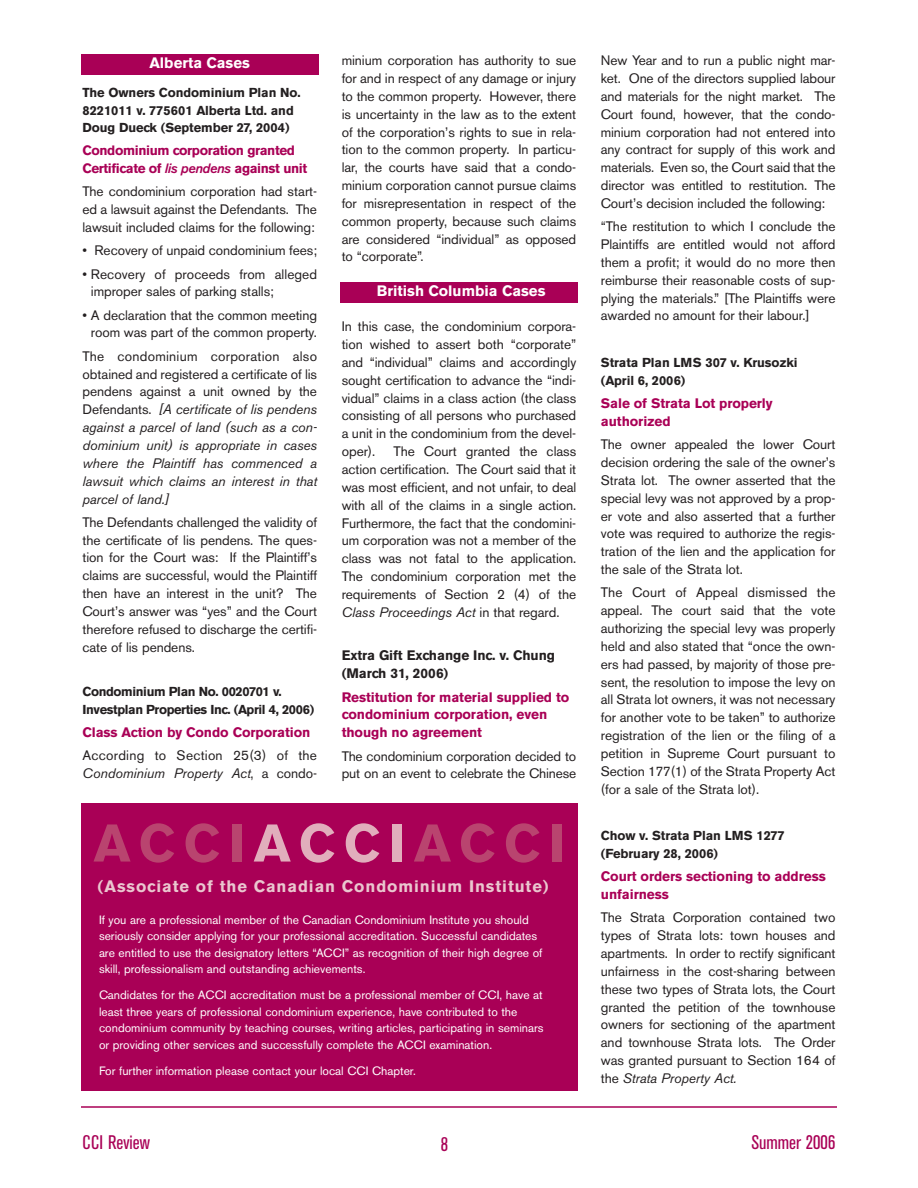
<style>
.page{position:relative;width:918px;height:1188px;background:#fff}
.page>*{position:absolute;margin:0;border:0;box-sizing:border-box;transform-origin:0 0}
.t1{font:700 52.5px "Akzidenz Grotesk BE";letter-spacing:.17em;color:#b9446f}
.t2{font:condensed 19.5px "Akzidenz Grotesk BE";color:#a90056}
.t3{font:700 16.5px "Akzidenz Grotesk BE";letter-spacing:.055em;color:#eac7cf}
.t4{font:700 15px "Akzidenz Grotesk BE";color:#fff}
.t5{font:13.65px/17.9px "Akzidenz Grotesk BE";letter-spacing:-.005em;color:#231f20;text-align:justify}
.t6{font:italic 13.65px/17.9px "Akzidenz Grotesk BE";letter-spacing:-.005em;color:#231f20;text-align:justify}
.t7{font:700 13.65px/17.9px "Akzidenz Grotesk BE";letter-spacing:-.005em;color:#a90056}
.t8{font:13.65px/17.9px "Akzidenz Grotesk BE";letter-spacing:.015em;color:#231f20}
.t9{font:700 13.65px/17.9px "Akzidenz Grotesk BE";letter-spacing:-.005em;color:#231f20}
.t10{font:700 13.5px/17.9px "Akzidenz Grotesk BE";letter-spacing:-.03em;color:#a90056}
.t11{font:700 12.9px/17.2px "Akzidenz Grotesk BE";letter-spacing:-.005em;color:#231f20}
.t12{font:700 12.9px/17.9px "Akzidenz Grotesk BE";letter-spacing:-.03em;color:#231f20}
.t13{font:12px/16.5px "Akzidenz Grotesk BE";color:#fff}
.s1{font-weight:500;font-style:italic}
.s2{font-style:normal}
.s3{font-style:italic}
.s4{color:#e1aebc}
</style>
<div class="page">
<hr style="left:81px;top:1106px;width:756px;height:2px;background:#a90056">
<div style="left:81px;top:54px;width:238px;height:20px;background:#a90056"></div>
<div style="left:340px;top:283px;width:238px;height:20px;background:#a90056"></div>
<div style="left:81px;top:803px;width:497px;height:287px;background:#a90056"></div>
<p class="t4" style="left:150px;top:57px;width:102px">Alberta Cases</p>
<p class="t11" style="left:82px;top:86px;width:220px">The Owners Condominium Plan No.<br>8221011 v. 775601 Alberta Ltd. and<br>Doug Dueck (September 27, 2004)</p>
<p class="t10" style="left:82px;top:143px;width:226px">Condominium corporation granted<br>Certificate of <span class="s1">lis pendens</span> against unit</p>
<p class="t5" style="left:82px;top:184px;width:236px">The condominium corporation had start&shy;ed a lawsuit against the Defendants. The lawsuit included claims for the following:</p>
<p class="t5" style="left:82px;top:243px;width:236px">• Recovery of unpaid condominium fees;</p>
<p class="t5" style="left:91px;top:266px;width:228px;text-indent:-8px">• Recovery of proceeds from alleged improper sales of parking stalls;</p>
<p class="t5" style="left:82px;top:307px;width:236px;text-align:right">• A declaration that the common meeting room was part of the common property.</p>
<p class="t6" style="left:82px;top:348px;width:236px"><span class="s2">The condominium corporation also obtained and registered a certificate of lis pendens against a unit owned by the Defendants.</span> [A certificate of lis pendens against a parcel of land (such as a con&shy;dominium unit) is appropriate in cases where the Plaintiff has commenced a lawsuit which claims an interest in that parcel of land.]</p>
<p class="t5" style="left:82px;top:515px;width:236px">The Defendants challenged the validity of the certificate of lis pendens. The ques&shy;tion for the Court was: If the Plaintiff’s claims are successful, would the Plaintiff then have an interest in the unit? The Court’s answer was “yes” and the Court therefore refused to discharge the certifi&shy;cate of lis pendens.</p>
<p class="t12" style="left:82px;top:684px;width:233px">Condominium Plan No. 0020701 v.<br>Investplan Properties Inc. (April 4, 2006)</p>
<p class="t7" style="left:82px;top:725px;width:229px">Class Action by Condo Corporation</p>
<p class="t8" style="left:82px;top:748px;width:236px">According to Section 25(3) of the<br><span class="s3">Condominium Property Act</span>, a condo-</p>
<p class="t5" style="left:342px;top:53px;width:236px">minium corporation has authority to sue for and in respect of any damage or injury to the common property. However, there is uncertainty in the law as to the extent of the corporation’s rights to sue in rela&shy;tion to the common property. In particu&shy;lar, the courts have said that a condo&shy;minium corporation cannot pursue claims for misrepresentation in respect of the common property, because such claims are considered “individual” as opposed to “corporate”.</p>
<p class="t4" style="left:377px;top:286px;width:170px">British Columbia Cases</p>
<p class="t5" style="left:342px;top:319px;width:236px">In this case, the condominium corpora&shy;tion wished to assert both “corporate” and “individual” claims and accordingly sought certification to advance the “indi&shy;vidual” claims in a class action (the class consisting of all persons who purchased a unit in the condominium from the devel&shy;oper).</p>
<p class="t5" style="left:342px;top:444px;width:236px;text-indent:52px">The Court granted the class action certification. The Court said that it was most efficient, and not unfair, to deal with all of the claims in a single action.<br>Furthermore, the fact that the condomini&shy;um corporation was not a member of the class was not fatal to the application.<br>The condominium corporation met the requirements of Section 2 (4) of the <span class="s3">Class Proceedings Act</span> in that regard.</p>
<p class="t9" style="left:342px;top:648px;width:215px">Extra Gift Exchange Inc. v. Chung (March 31, 2006)</p>
<p class="t7" style="left:342px;top:689px;width:229px">Restitution for material supplied to condominium corporation, even though no agreement</p>
<p class="t5" style="left:342px;top:748px;width:236px">The condominium corporation decided to put on an event to celebrate the Chinese</p>
<h1 class="t1" style="left:94px;top:824px;width:473px">ACCI<span class="s4">ACCI</span>ACCI</h1>
<p class="t3" style="left:98px;top:881px;width:453px">(Associate of the Canadian Condominium Institute)</p>
<p class="t13" style="left:99px;top:913px;width:445px">If you are a professional member of the Canadian Condominium Institute you should seriously consider applying for your professional accreditation. Successful candidates are entitled to use the designatory letters “ACCI” as recognition of their high degree of skill, professionalism and outstanding achievements.</p>
<p class="t13" style="left:99px;top:988px;width:446px">Candidates for the ACCI accreditation must be a professional member of CCI, have at least three years of professional condominium experience, have contributed to the condominium community by teaching courses, writing articles, participating in seminars or providing other services and successfully complete the ACCI examination.</p>
<p class="t13" style="left:99px;top:1064px;width:318px">For further information please contact your local CCI Chapter.</p>
<p class="t5" style="left:601px;top:53px;width:236px">New Year and to run a public night mar&shy;ket. One of the directors supplied labour and materials for the night market. The Court found, however, that the condo&shy;minium corporation had not entered into any contract for supply of this work and materials. Even so, the Court said that the director was entitled to restitution. The Court’s decision included the following:</p>
<p class="t5" style="left:601px;top:219px;width:236px">“The restitution to which I conclude the Plaintiffs are entitled would not afford them a profit; it would do no more then reimburse their reasonable costs of sup&shy;plying the materials.” [The Plaintiffs were awarded no amount for their labour.]</p>
<p class="t11" style="left:601px;top:355px;width:198px;line-height:17.9px">Strata Plan LMS 307 v. Krusozki (April 6, 2006)</p>
<p class="t7" style="left:601px;top:396px;width:173px">Sale of Strata Lot properly authorized</p>
<p class="t5" style="left:601px;top:437px;width:236px">The owner appealed the lower Court decision ordering the sale of the owner’s Strata lot. The owner asserted that the special levy was not approved by a prop&shy;er vote and also asserted that a further vote was required to authorize the regis&shy;tration of the lien and the application for the sale of the Strata lot.</p>
<p class="t5" style="left:601px;top:585px;width:236px">The Court of Appeal dismissed the appeal. The court said that the vote authorizing the special levy was properly held and also stated that “once the own&shy;ers had passed, by majority of those pre&shy;sent, the resolution to impose the levy on all Strata lot owners, it was not necessary for another vote to be taken” to authorize registration of the lien or the filing of a petition in Supreme Court pursuant to Section 177(1) of the Strata Property Act (for a sale of the Strata lot).</p>
<p class="t11" style="left:601px;top:828px;width:185px;line-height:17.9px">Chow v. Strata Plan LMS 1277 (February 28, 2006)</p>
<p class="t7" style="left:601px;top:869px;width:226px">Court orders sectioning to address unfairness</p>
<p class="t5" style="left:601px;top:910px;width:236px">The Strata Corporation contained two types of Strata lots: town houses and apartments. In order to rectify significant unfairness in the cost-sharing between these two types of Strata lots, the Court granted the petition of the townhouse owners for sectioning of the apartment and townhouse Strata lots. The Order was granted pursuant to Section 164 of the <span class="s3">Strata Property Act.</span></p>
<h2 class="t2" style="left:82px;top:1135px;width:69px">CCI Review</h2>
<h2 class="t2" style="left:441px;top:1137px;width:9px">8</h2>
<h2 class="t2" style="left:751px;top:1135px;width:86px">Summer 2006</h2>
</div>
